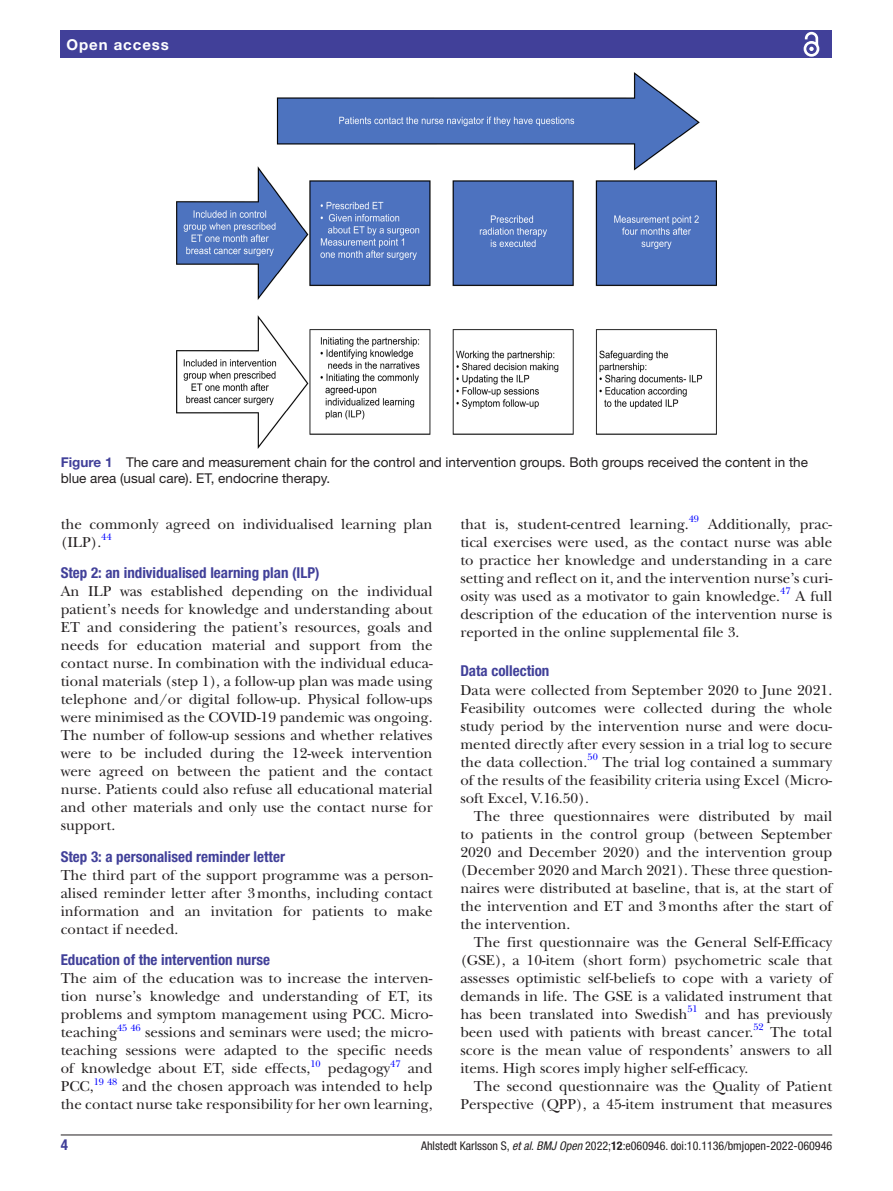
<style>
.page{position:relative;width:893px;height:1191px;background:#fff}
.page>*{position:absolute;margin:0;border:0;box-sizing:border-box;transform-origin:0 0}
.t1{font:15px/18px "New Baskerville";color:#231f20;text-align:justify}
.t2{font:700 condensed 15px "Helvetica Neue LT Std";color:#414099}
.t3{font:700 15px "Helvetica Neue LT Std";letter-spacing:.065em;color:#fff}
.t4{font:13.5px/16.2px "Helvetica Neue LT Std";color:#231f20}
.t5{font:condensed 12px "Helvetica Neue LT Std";color:#231f20}
.t6{font:9.9px "New Baskerville";color:#00f}
.s1{font-weight:700;color:#414099}
.s2{font-style:italic}
.s3{font-weight:700}
</style>
<div class="page">
<hr style="left:61px;top:1134px;width:771px;height:1px;background:#231f20">
<div style="left:61px;top:31px;width:771px;height:27px;background:#414099"></div>
<svg style="left:803px;top:31px;width:17px;height:26px"></svg>
<img style="left:176px;top:73px;width:540px;height:376px">
<p class="t3" style="left:66px;top:35px;width:104px">Open access</p>
<p class="t4" style="left:61px;top:453px;width:749px"><span class="s1">Figure 1</span> The care and measurement chain for the control and intervention groups. Both groups received the content in the blue area (usual care). ET, endocrine therapy.</p>
<p class="t1" style="left:61px;top:515px;width:373px">the commonly agreed on individualised learning plan (ILP).</p>
<p class="t6" style="left:101px;top:531px;width:12px">44</p>
<p class="t2" style="left:61px;top:564px;width:260px">Step 2: an individualised learning plan (ILP)</p>
<p class="t1" style="left:61px;top:582px;width:373px">An ILP was established depending on the individual patient’s needs for knowledge and understanding about ET and considering the patient’s resources, goals and needs for education material and support from the contact nurse. In combination with the individual educa&shy;tional materials (step 1), a follow-up plan was made using telephone and/or digital follow-up. Physical follow-ups were minimised as the COVID-19 pandemic was ongoing.<br>The number of follow-up sessions and whether relatives were to be included during the 12-week intervention were agreed on between the patient and the contact nurse. Patients could also refuse all educational material and other materials and only use the contact nurse for support.</p>
<p class="t2" style="left:61px;top:847px;width:226px">Step 3: a personalised reminder letter</p>
<p class="t1" style="left:61px;top:866px;width:373px">The third part of the support programme was a person&shy;alised reminder letter after 3months, including contact information and an invitation for patients to make contact if needed.</p>
<p class="t2" style="left:61px;top:951px;width:211px">Education of the intervention nurse</p>
<p class="t1" style="left:61px;top:969px;width:373px">The aim of the education was to increase the interven&shy;tion nurse’s knowledge and understanding of ET, its problems and symptom management using PCC. Micro&shy;teaching</p>
<p class="t6" style="left:117px;top:1021px;width:25px">45 46</p>
<p class="t1" style="left:61px;top:1023px;width:373px;text-indent:84px">sessions and seminars were used; the micro&shy;teaching sessions were adapted to the specific needs of knowledge about ET, side effects,</p>
<p class="t6" style="left:390px;top:1057px;width:12px">47</p>
<p class="t6" style="left:310px;top:1057px;width:12px">10</p>
<p class="t1" style="left:328px;top:1059px;width:64px">pedagogy</p>
<p class="t1" style="left:408px;top:1059px;width:26px">and</p>
<p class="t6" style="left:94px;top:1075px;width:25px">19 48</p>
<p class="t1" style="left:61px;top:1077px;width:373px;text-align:right">and the chosen approach was intended to help<br>the contact nurse take responsibility for her own learning,</p>
<p class="t1" style="left:61px;top:1077px;width:34px">PCC,</p>
<p class="t1" style="left:460px;top:515px;width:230px">that is, student-centred learning.</p>
<p class="t6" style="left:689px;top:513px;width:12px">49</p>
<p class="t1" style="left:460px;top:515px;width:373px;text-indent:248px">Additionally, prac&shy;tical exercises were used, as the contact nurse was able to practice her knowledge and understanding in a care setting and reflect on it, and the intervention nurse’s curi&shy;osity was used as a motivator to gain knowledge.<sup>47</sup> A full description of the education of the intervention nurse is reported in the online supplemental file 3.</p>
<p class="t2" style="left:460px;top:662px;width:91px">Data collection</p>
<p class="t1" style="left:460px;top:680px;width:373px">Data were collected from September 2020 to June 2021.<br>Feasibility outcomes were collected during the whole study period by the intervention nurse and were docu&shy;mented directly after every session in a trial log to secure the data collection.</p>
<p class="t6" style="left:587px;top:751px;width:12px">50</p>
<p class="t1" style="left:460px;top:753px;width:373px;text-indent:142px">The trial log contained a summary of the results of the feasibility criteria using Excel (Micro&shy;soft Excel, V.16.50).</p>
<p class="t1" style="left:460px;top:807px;width:373px;text-indent:14px">The three questionnaires were distributed by mail to patients in the control group (between September 2020 and December 2020) and the intervention group (December 2020 and March 2021). These three question&shy;naires were distributed at baseline, that is, at the start of the intervention and ET and 3months after the start of the intervention.</p>
<p class="t1" style="left:460px;top:933px;width:373px;text-indent:14px">The first questionnaire was the General Self-Efficacy (GSE), a 10-item (short form) psychometric scale that assesses optimistic self-beliefs to cope with a variety of demands in life. The GSE is a validated instrument that has been translated into Swedish</p>
<p class="t6" style="left:687px;top:1003px;width:12px">51</p>
<p class="t1" style="left:460px;top:1005px;width:373px;text-indent:245px">and has previously been used with patients with breast cancer.</p>
<p class="t6" style="left:753px;top:1021px;width:12px">52</p>
<p class="t1" style="left:460px;top:1023px;width:373px;text-indent:310px">The total score is the mean value of respondents’ answers to all items. High scores imply higher self-efficacy.</p>
<p class="t1" style="left:460px;top:1077px;width:373px;text-align:right">The second questionnaire was the Quality of Patient<br>Perspective (QPP), a 45-item instrument that measures</p>
<p class="t2" style="left:61px;top:1135px;width:9px">4</p>
<p class="t5" style="left:421px;top:1138px;width:413px">Ahlstedt Karlsson S, <span class="s2">et al</span>. <span class="s2">BMJ Open</span> 2022;<span class="s3">12</span>:e060946. doi:10.1136/bmjopen-2022-060946</p>
</div>
